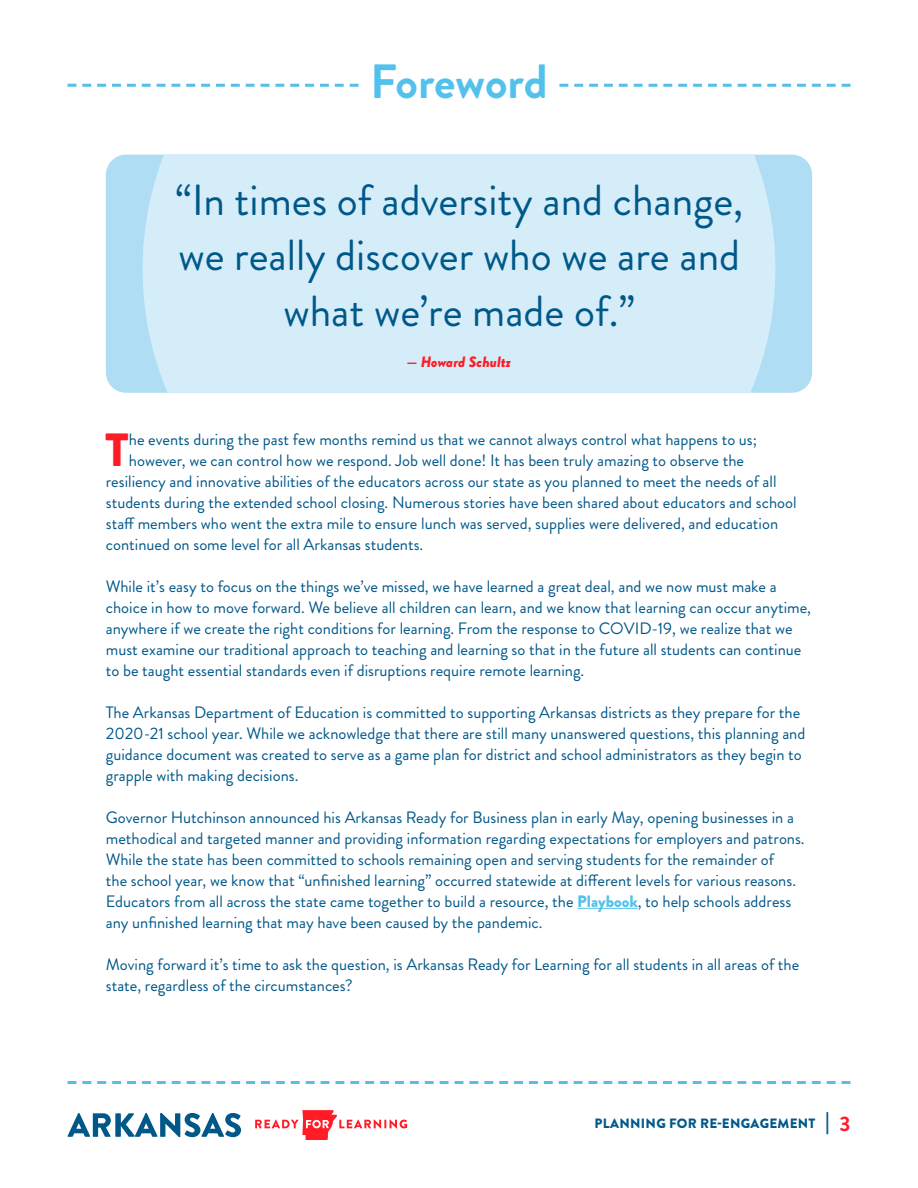
<style>
.page{position:relative;width:918px;height:1188px;background:#fff}
.page>*{position:absolute;margin:0;border:0;box-sizing:border-box;transform-origin:0 0}
.t1{font:700 48px "Brandon Grotesque";color:#52c2ec}
.t2{font:900 46.5px "Brandon Grotesque";color:#ff1c26}
.t3{font:43.5px/55.5px "Brandon Grotesque";color:#005889;text-align:center}
.t4{font:16.5px/21px "Brandon Grotesque";color:#005889}
.t5{font:italic 900 15px "Brandon Grotesque";color:#ff1c26}
.t6{font:900 13.5px "Brandon Grotesque";letter-spacing:.02em;color:#005889}
.s1{font-weight:900;color:#52c2ec}
.s2{font-size:21px}
.s3{font-weight:700;font-size:21px;color:#ff1c26}
</style>
<div class="page">
<svg style="left:68px;top:84px;width:291px;height:3px"></svg>
<svg style="left:559px;top:84px;width:291px;height:3px"></svg>
<svg style="left:67px;top:1113px;width:174px;height:24px"></svg>
<svg style="left:255px;top:1110px;width:152px;height:30px"></svg>
<svg style="left:68px;top:1081px;width:782px;height:3px"></svg>
<div style="left:106px;top:155px;width:706px;height:238px;background:#aeddf4;border-radius:20px"></div>
<div style="left:143px;top:155px;width:632px;height:238px;background:#d5edf9"></div>
<hr style="left:577px;top:908px;width:61px;height:1px;background:#52c2ec">
<p class="t1" style="left:370px;top:48px;width:179px">Foreword</p>
<p class="t3" style="left:175px;top:173px;width:570px">“In times of adversity and change, we really discover who we are and what we’re made of.”</p>
<p class="t5" style="left:407px;top:351px;width:106px">— Howard Schultz</p>
<p class="t2" style="left:105px;top:417px;width:25px">T</p>
<p class="t4" style="left:129px;top:429px;width:630px">he events during the past few months remind us that we cannot always control what happens to us;</p>
<p class="t4" style="left:129px;top:450px;width:617px">however, we can control how we respond. Job well done! It has been truly amazing to observe the</p>
<p class="t4" style="left:106px;top:471px;width:672px">resiliency and innovative abilities of the educators across our state as you planned to meet the needs of all</p>
<p class="t4" style="left:106px;top:492px;width:692px">students during the extended school closing. Numerous stories have been shared about educators and school</p>
<p class="t4" style="left:106px;top:513px;width:674px">staff members who went the extra mile to ensure lunch was served, supplies were delivered, and education</p>
<p class="t4" style="left:106px;top:534px;width:317px">continued on some level for all Arkansas students.</p>
<p class="t4" style="left:106px;top:576px;width:707px">While it’s easy to focus on the things we’ve missed, we have learned a great deal, and we now must make a choice in how to move forward. We believe all children can learn, and we know that learning can occur anytime, anywhere if we create the right conditions for learning. From the response to COVID-19, we realize that we must examine our traditional approach to teaching and learning so that in the future all students can continue to be taught essential standards even if disruptions require remote learning.</p>
<p class="t4" style="left:106px;top:702px;width:701px">The Arkansas Department of Education is committed to supporting Arkansas districts as they prepare for the 2020-21 school year. While we acknowledge that there are still many unanswered questions, this planning and guidance document was created to serve as a game plan for district and school administrators as they begin to grapple with making decisions.</p>
<p class="t4" style="left:106px;top:807px;width:699px">Governor Hutchinson announced his Arkansas Ready for Business plan in early May, opening businesses in a methodical and targeted manner and providing information regarding expectations for employers and patrons.<br>While the state has been committed to schools remaining open and serving students for the remainder of<br>the school year, we know that “unfinished learning” occurred statewide at different levels for various reasons.<br>Educators from all across the state came together to build a resource, the <span class="s1">Playbook</span>, to help schools address any unfinished learning that may have been caused by the pandemic.</p>
<p class="t4" style="left:106px;top:954px;width:695px">Moving forward it’s time to ask the question, is Arkansas Ready for Learning for all students in all areas of the state, regardless of the circumstances?</p>
<p class="t6" style="left:595px;top:1114px;width:257px">PLANNING FOR RE-ENGAGEMENT <span class="s2">|</span> <span class="s3">3</span></p>
</div>
